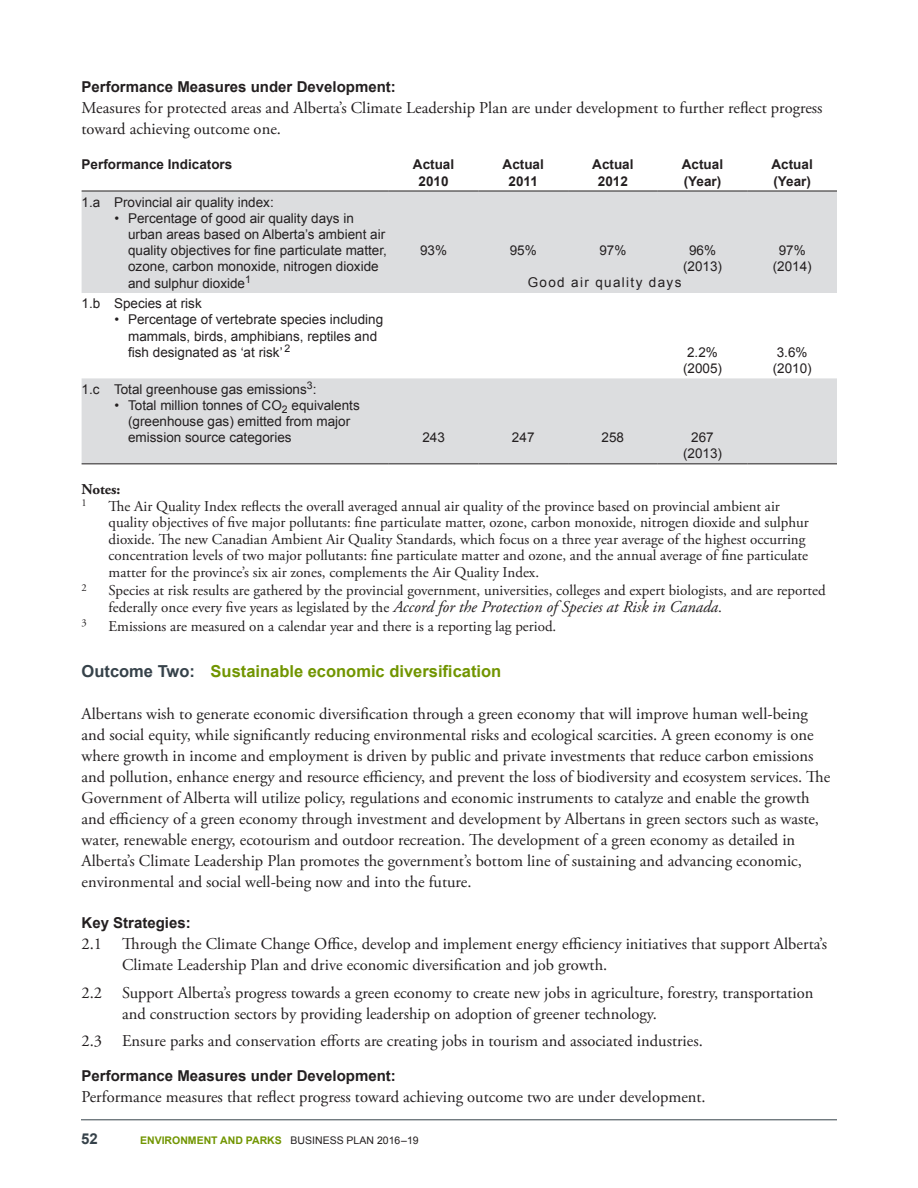
<style>
.page{position:relative;width:918px;height:1188px;background:#fff}
.page>*{position:absolute;margin:0;border:0;box-sizing:border-box;transform-origin:0 0}
.paragraph_text__last{font:16.5px/21px "Adobe Garamond Pro";color:#231f20}
.Key_Strategies_conte{font:16.5px/21px "Adobe Garamond Pro";color:#231f20}
.paragraph_text{font:16.5px/21px "Adobe Garamond Pro";color:#231f20}
.Outcome_Subh_2_neste{font:700 16.5px "Arial";color:#719500}
.Note_content{font:15px/16.5px "Adobe Garamond Pro";color:#231f20}
.Priority_Initiatives{font:700 15px "Arial";color:#231f20}
.Note_heading{font:700 15px "Adobe Garamond Pro";color:#231f20}
.t1{font:700 15px "Arial";color:#36424a}
.L_column{font:13.5px/16.2px "Arial";color:#231f20}
.Year_Header{font:700 13.5px "Arial";color:#231f20}
.Data{font:13.5px "Arial";letter-spacing:.1em;color:#231f20}
.Left_header{font:700 13.5px "Arial";color:#231f20}
.t2{font:700 10.5px "Arial";color:#719500}
.Note_content-2{font:10.5px "Adobe Garamond Pro";color:#231f20}
.s1{font-style:italic;font-size:16.5px}
.s2{color:#36424a}
.s3{font-weight:400;color:#231f20}
</style>
<div class="page">
<div style="left:82px;top:192px;width:755px;height:101px;background:#dcdddf"></div>
<div style="left:82px;top:378px;width:755px;height:85px;background:#dcdddf"></div>
<hr style="left:82px;top:191px;width:307px;height:1px;background:#231f20">
<hr style="left:389px;top:191px;width:89px;height:1px;background:#231f20">
<hr style="left:478px;top:191px;width:90px;height:1px;background:#231f20">
<hr style="left:568px;top:191px;width:90px;height:1px;background:#231f20">
<hr style="left:658px;top:191px;width:89px;height:1px;background:#231f20">
<hr style="left:747px;top:191px;width:90px;height:1px;background:#231f20">
<hr style="left:82px;top:463px;width:307px;height:1px;background:#231f20">
<hr style="left:389px;top:463px;width:89px;height:1px;background:#231f20">
<hr style="left:478px;top:463px;width:90px;height:1px;background:#231f20">
<hr style="left:568px;top:463px;width:90px;height:1px;background:#231f20">
<hr style="left:658px;top:463px;width:89px;height:1px;background:#231f20">
<hr style="left:747px;top:463px;width:90px;height:1px;background:#231f20">
<hr style="left:81px;top:1119px;width:756px;height:1px;background:#36424a">
<p class="Priority_Initiatives" style="left:82px;top:77px;width:316px">Performance Measures under Development:</p>
<p class="paragraph_text" style="left:82px;top:98px;width:742px">Measures for protected areas and Alberta’s Climate Leadership Plan are under development to further reflect progress toward achieving outcome one.</p>
<p class="Left_header" style="left:82px;top:156px;width:152px">Performance Indicators</p>
<p class="Year_Header" style="left:413px;top:156px;width:43px">Actual</p>
<p class="Year_Header" style="left:419px;top:172px;width:32px">2010</p>
<p class="Year_Header" style="left:503px;top:156px;width:43px">Actual</p>
<p class="Year_Header" style="left:509px;top:172px;width:31px">2011</p>
<p class="Year_Header" style="left:592px;top:156px;width:43px">Actual</p>
<p class="Year_Header" style="left:598px;top:172px;width:32px">2012</p>
<p class="Year_Header" style="left:682px;top:156px;width:43px">Actual</p>
<p class="Year_Header" style="left:684px;top:172px;width:39px">(Year)</p>
<p class="Year_Header" style="left:772px;top:156px;width:43px">Actual</p>
<p class="Year_Header" style="left:773px;top:172px;width:39px">(Year)</p>
<p class="L_column" style="left:82px;top:194px;width:194px">1.a Provincial air quality index:</p>
<p class="L_column" style="left:128px;top:210px;width:260px;text-indent:-14px">• Percentage of good air quality days in urban areas based on Alberta’s ambient air quality objectives for fine particulate matter, ozone, carbon monoxide, nitrogen dioxide and sulphur dioxide<sup>1</sup></p>
<p class="L_column" style="left:82px;top:296px;width:122px">1.b Species at risk</p>
<p class="L_column" style="left:128px;top:312px;width:257px;text-indent:-14px">• Percentage of vertebrate species including mammals, birds, amphibians, reptiles and fish designated as ‘at risk’ <sup>2</sup></p>
<p class="L_column" style="left:82px;top:381px;width:236px">1.c Total greenhouse gas emissions<sup>3</sup>:</p>
<p class="L_column" style="left:128px;top:397px;width:233px;text-indent:-14px">• Total million tonnes of CO<sub>2</sub> equivalents (greenhouse gas) emitted from major emission source categories</p>
<p class="L_column" style="left:420px;top:243px;width:29px">93%</p>
<p class="L_column" style="left:510px;top:243px;width:29px">95%</p>
<p class="L_column" style="left:599px;top:243px;width:29px">97%</p>
<p class="L_column" style="left:689px;top:243px;width:29px">96%</p>
<p class="L_column" style="left:683px;top:259px;width:41px">(2013)</p>
<p class="Data" style="left:528px;top:274px;width:155px">Good air quality days</p>
<p class="L_column" style="left:687px;top:344px;width:32px">2.2%</p>
<p class="L_column" style="left:683px;top:360px;width:41px">(2005)</p>
<p class="Data" style="left:422px;top:429px;width:24px">243</p>
<p class="Data" style="left:512px;top:429px;width:24px">247</p>
<p class="Data" style="left:602px;top:429px;width:24px">258</p>
<p class="Data" style="left:691px;top:429px;width:24px">267</p>
<p class="Data" style="left:683px;top:445px;width:41px">(2013)</p>
<p class="L_column" style="left:779px;top:243px;width:29px">97%</p>
<p class="L_column" style="left:773px;top:259px;width:41px">(2014)</p>
<p class="L_column" style="left:777px;top:344px;width:32px">3.6%</p>
<p class="L_column" style="left:773px;top:360px;width:41px">(2010)</p>
<p class="Note_heading" style="left:82px;top:481px;width:40px">Notes:</p>
<p class="Note_content-2" style="left:82px;top:497px;width:7px">1</p>
<p class="Note_content" style="left:109px;top:498px;width:702px">The Air Quality Index reflects the overall averaged annual air quality of the province based on provincial ambient air quality objectives of five major pollutants: fine particulate matter, ozone, carbon monoxide, nitrogen dioxide and sulphur dioxide. The new Canadian Ambient Air Quality Standards, which focus on a three year average of the highest occurring concentration levels of two major pollutants: fine particulate matter and ozone, and the annual average of fine particulate matter for the province’s six air zones, complements the Air Quality Index.</p>
<p class="Note_content-2" style="left:82px;top:581px;width:7px">2</p>
<p class="Note_content" style="left:109px;top:583px;width:719px">Species at risk results are gathered by the provincial government, universities, colleges and expert biologists, and are reported federally once every five years as legislated by the <span class="s1">Accord for the Protection of Species at Risk in Canada</span>.</p>
<p class="Note_content-2" style="left:82px;top:616px;width:7px">3</p>
<p class="Note_content" style="left:109px;top:618px;width:449px">Emissions are measured on a calendar year and there is a reporting lag period.</p>
<p class="Outcome_Subh_2_neste" style="left:82px;top:661px;width:421px"><span class="s2">Outcome Two:</span> Sustainable economic diversification</p>
<p class="paragraph_text__last" style="left:82px;top:703px;width:750px">Albertans wish to generate economic diversification through a green economy that will improve human well-being and social equity, while significantly reducing environmental risks and ecological scarcities. A green economy is one where growth in income and employment is driven by public and private investments that reduce carbon emissions and pollution, enhance energy and resource efficiency, and prevent the loss of biodiversity and ecosystem services. The Government of Alberta will utilize policy, regulations and economic instruments to catalyze and enable the growth and efficiency of a green economy through investment and development by Albertans in green sectors such as waste, water, renewable energy, ecotourism and outdoor recreation. The development of a green economy as detailed in Alberta’s Climate Leadership Plan promotes the government’s bottom line of sustaining and advancing economic, environmental and social well-being now and into the future.</p>
<p class="Priority_Initiatives" style="left:82px;top:913px;width:111px">Key Strategies:</p>
<p class="Key_Strategies_conte" style="left:122px;top:934px;width:707px;text-indent:-40px">2.1 Through the Climate Change Office, develop and implement energy efficiency initiatives that support Alberta’s<br>Climate Leadership Plan and drive economic diversification and job growth.</p>
<p class="Key_Strategies_conte" style="left:122px;top:982px;width:693px;text-indent:-40px">2.2 Support Alberta’s progress towards a green economy to create new jobs in agriculture, forestry, transportation and construction sectors by providing leadership on adoption of greener technology.</p>
<p class="Key_Strategies_conte" style="left:82px;top:1031px;width:623px">2.3 Ensure parks and conservation efforts are creating jobs in tourism and associated industries.</p>
<p class="Priority_Initiatives" style="left:82px;top:1066px;width:316px">Performance Measures under Development:</p>
<p class="paragraph_text" style="left:82px;top:1087px;width:626px">Performance measures that reflect progress toward achieving outcome two are under development.</p>
<p class="t1" style="left:81px;top:1129px;width:18px">52</p>
<p class="t2" style="left:140px;top:1133px;width:280px">ENVIRONMENT AND PARKS <span class="s3">BUSINESS PLAN 2016 –19</span></p>
</div>
